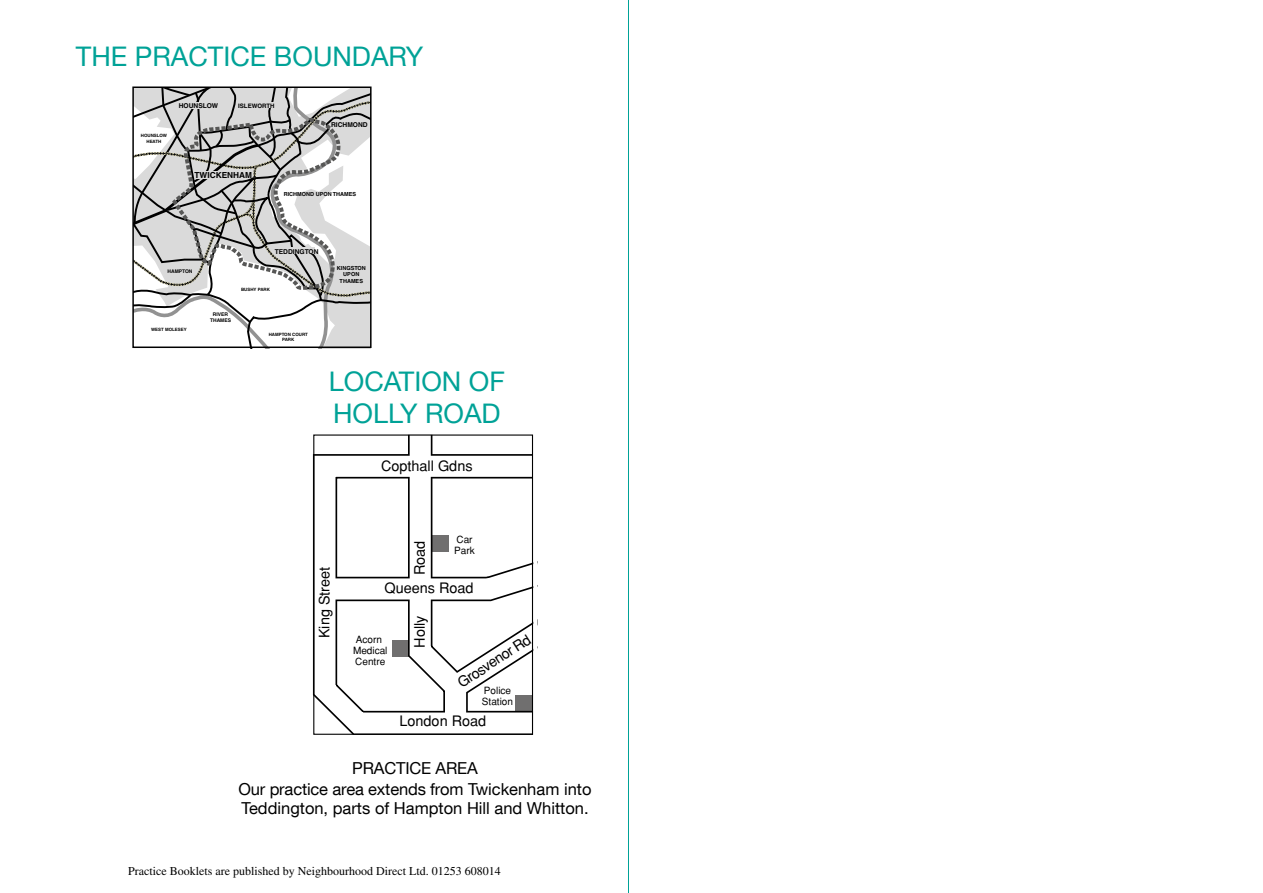
<style>
.page{position:relative;width:1263px;height:893px;background:#fff}
.page>*{position:absolute;margin:0;border:0;box-sizing:border-box;transform-origin:0 0}
.t1{font:27px/32.4px "Helvetica Neue LT Com";color:#00a297}
.t2{font:16.5px/20.9px "Helvetica Neue LT Com";color:#000;text-align:center}
.t3{font:14.4px "Helvetica";color:#000}
.t4{font:12px "Times LT Std";color:#000}
.t5{font:10.05px/11.1px "Helvetica";color:#000}
.t6{font:700 8.25px "Helvetica";color:#000}
.t7{font:700 6.6px "Helvetica";color:#000}
.t8{font:700 6.15px "Helvetica";color:#000}
.t9{font:700 5.55px/6.6px "Helvetica";color:#000;text-align:center}
.t10{font:700 4.95px/6px "Helvetica";color:#000;text-align:center}
.t11{font:700 4.5px/5.2px "Helvetica";color:#000;text-align:center}
</style>
<div class="page">
<hr style="left:628px;top:0;width:1px;height:893px;background:#00a297">
<svg style="left:312px;top:435px;width:226px;height:300px"></svg>
<div style="left:313px;top:434px;width:220px;height:301px;border:1px solid #000"></div>
<svg style="left:135px;top:89px;width:234px;height:256px"></svg>
<div style="left:132px;top:86px;width:240px;height:262px;border:2px solid #000"></div>
<h1 class="t1" style="left:76px;top:39px;width:349px">THE PRACTICE BOUNDARY</h1>
<p class="t11" style="left:141px;top:133px;width:28px">HOUNSLOW<br>HEATH</p>
<p class="t7" style="left:179px;top:102px;width:41px">HOUNSLOW</p>
<p class="t8" style="left:238px;top:102px;width:38px">ISLEWORTH</p>
<p class="t7" style="left:331px;top:121px;width:38px">RICHMOND</p>
<p class="t6" style="left:194px;top:170px;width:59px">TWICKENHAM</p>
<p class="t9" style="left:284px;top:191px;width:74px">RICHMOND UPON THAMES</p>
<p class="t7" style="left:275px;top:247px;width:45px">TEDDINGTON</p>
<p class="t10" style="left:167px;top:268px;width:27px">HAMPTON</p>
<p class="t11" style="left:151px;top:327px;width:37px">WEST MOLESEY</p>
<p class="t10" style="left:210px;top:311px;width:23px">RIVER<br>THAMES</p>
<p class="t11" style="left:241px;top:287px;width:30px">BUSHY PARK</p>
<p class="t11" style="left:269px;top:332px;width:41px">HAMPTON COURT<br>PARK</p>
<p class="t9" style="left:337px;top:264px;width:31px">KINGSTON<br>UPON<br>THAMES</p>
<h1 class="t1" style="left:329px;top:364px;width:178px">LOCATION OF<br>HOLLY ROAD</h1>
<p class="t3" style="left:381px;top:457px;width:93px">Copthall Gdns</p>
<p class="t3" style="left:316px;top:638px;width:73px;rotate:-90deg">King Street</p>
<p class="t3" style="left:411px;top:575px;width:36px;rotate:-90deg">Road</p>
<p class="t5" style="left:454px;top:534px;width:22px">Car<br>Park</p>
<p class="t3" style="left:384px;top:580px;width:91px">Queens Road</p>
<p class="t3" style="left:411px;top:648px;width:34px;rotate:-90deg">Holly</p>
<p class="t3" style="left:455px;top:676px;width:85px;rotate:-33deg">Grosvenor Rd</p>
<p class="t3" style="left:399px;top:712px;width:88px">London Road</p>
<p class="t5" style="left:353px;top:633px;width:36px">Acorn<br>Medical<br>Centre</p>
<p class="t5" style="left:482px;top:685px;width:33px">Police<br>Station</p>
<p class="t2" style="left:239px;top:757px;width:354px">PRACTICE AREA<br>Our practice area extends from Twickenham into</p>
<p class="t2" style="left:241px;top:797px;width:349px">Teddington, parts of Hampton Hill and Whitton.</p>
<p class="t4" style="left:128px;top:864px;width:374px">Practice Booklets are published by Neighbourhood Direct Ltd. 01253 608014</p>
</div>
